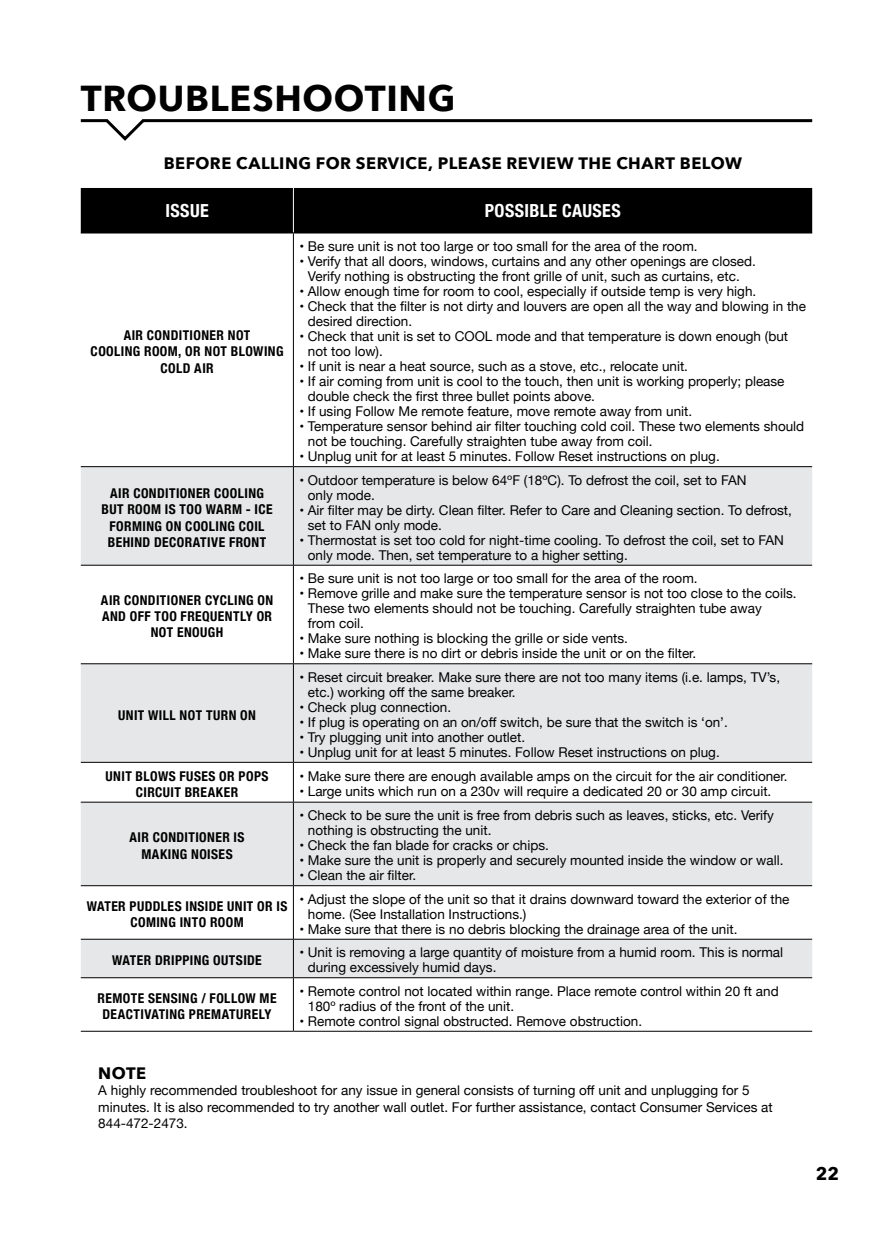
<style>
.page{position:relative;width:893px;height:1234px;background:#fff}
.page>*{position:absolute;margin:0;border:0;box-sizing:border-box;transform-origin:0 0}
.t1{font:700 36px "Avenir Next";letter-spacing:.02em;color:#000}
.t2{font:700 condensed 18px "Helvetica Neue";letter-spacing:.025em;color:#fff}
.t3{font:700 18px "Avenir Next";color:#000}
.t4{font:700 16.5px "Avenir Next";letter-spacing:.03em;color:#000}
.t5{font:13.5px/15px "Helvetica Neue";color:#000}
.t6{font:700 condensed 13.5px/16.2px "Helvetica Neue";letter-spacing:.03em;color:#000;text-align:center}
</style>
<div class="page">
<svg style="left:80px;top:119px;width:733px;height:22px"></svg>
<div style="left:81px;top:188px;width:731px;height:44px;background:#000"></div>
<svg style="left:81px;top:467px;width:731px;height:510px;fill:#e6e7e8"></svg>
<hr style="left:293px;top:188px;width:1px;height:44px;background:#fff">
<hr style="left:81px;top:232px;width:212px;height:1px;background:#000">
<hr style="left:293px;top:232px;width:519px;height:1px;background:#000">
<hr style="left:293px;top:233px;width:1px;height:233px;background:#000">
<hr style="left:81px;top:466px;width:212px;height:1px;background:#000">
<hr style="left:81px;top:564px;width:212px;height:1px;background:#000">
<hr style="left:81px;top:663px;width:212px;height:1px;background:#000">
<hr style="left:293px;top:466px;width:519px;height:1px;background:#000">
<hr style="left:293px;top:467px;width:1px;height:97px;background:#000">
<hr style="left:293px;top:564px;width:519px;height:1px;background:#000">
<hr style="left:293px;top:565px;width:1px;height:98px;background:#000">
<hr style="left:293px;top:663px;width:519px;height:1px;background:#000">
<hr style="left:293px;top:664px;width:1px;height:97px;background:#000">
<hr style="left:81px;top:761px;width:212px;height:1px;background:#000">
<hr style="left:293px;top:761px;width:519px;height:1px;background:#000">
<hr style="left:293px;top:762px;width:1px;height:39px;background:#000">
<hr style="left:81px;top:801px;width:212px;height:1px;background:#000">
<hr style="left:293px;top:801px;width:519px;height:1px;background:#000">
<hr style="left:293px;top:802px;width:1px;height:83px;background:#000">
<hr style="left:81px;top:885px;width:212px;height:1px;background:#000">
<hr style="left:293px;top:885px;width:519px;height:1px;background:#000">
<hr style="left:293px;top:885px;width:1px;height:53px;background:#000">
<hr style="left:81px;top:938px;width:212px;height:1px;background:#000">
<hr style="left:293px;top:938px;width:519px;height:1px;background:#000">
<hr style="left:293px;top:939px;width:1px;height:38px;background:#000">
<hr style="left:81px;top:977px;width:212px;height:1px;background:#000">
<hr style="left:293px;top:977px;width:519px;height:1px;background:#000">
<hr style="left:293px;top:977px;width:1px;height:53px;background:#000">
<hr style="left:81px;top:1030px;width:212px;height:1px;background:#000">
<hr style="left:293px;top:1030px;width:519px;height:1px;background:#000">
<h1 class="t1" style="left:81px;top:67px;width:376px">TROUBLESHOOTING</h1>
<p class="t4" style="left:164px;top:149px;width:580px">BEFORE CALLING FOR SERVICE, PLEASE REVIEW THE CHART BELOW</p>
<h2 class="t2" style="left:165px;top:196px;width:45px">ISSUE</h2>
<h2 class="t2" style="left:485px;top:196px;width:138px">POSSIBLE CAUSES</h2>
<p class="t6" style="left:91px;top:326px;width:194px">AIR CONDITIONER NOT<br>COOLING ROOM, OR NOT BLOWING<br>COLD AIR</p>
<p class="t6" style="left:102px;top:484px;width:173px">AIR CONDITIONER COOLING<br>BUT ROOM IS TOO WARM - ICE<br>FORMING ON COOLING COIL<br>BEHIND DECORATIVE FRONT</p>
<p class="t6" style="left:101px;top:590px;width:174px">AIR CONDITIONER CYCLING ON<br>AND OFF TOO FREQUENTLY OR<br>NOT ENOUGH</p>
<p class="t6" style="left:118px;top:705px;width:139px">UNIT WILL NOT TURN ON</p>
<p class="t5" style="left:299px;top:239px;width:400px">• Be sure unit is not too large or too small for the area of the room.</p>
<p class="t5" style="left:299px;top:254px;width:458px;text-align:center">• Verify that all doors, windows, curtains and any other openings are closed.<br>Verify nothing is obstructing the front grille of unit, such as curtains, etc.</p>
<p class="t5" style="left:299px;top:284px;width:458px">• Allow enough time for room to cool, especially if outside temp is very high.</p>
<p class="t5" style="left:308px;top:299px;width:500px;text-indent:-9px">• Check that the filter is not dirty and louvers are open all the way and blowing in the desired direction.</p>
<p class="t5" style="left:308px;top:329px;width:482px;text-indent:-9px">• Check that unit is set to COOL mode and that temperature is down enough (but not too low).</p>
<p class="t5" style="left:299px;top:359px;width:390px">• If unit is near a heat source, such as a stove, etc., relocate unit.</p>
<p class="t5" style="left:308px;top:374px;width:478px;text-indent:-9px">• If air coming from unit is cool to the touch, then unit is working properly; please double check the first three bullet points above.</p>
<p class="t5" style="left:299px;top:404px;width:394px">• If using Follow Me remote feature, move remote away from unit.</p>
<p class="t5" style="left:308px;top:419px;width:498px;text-indent:-9px">• Temperature sensor behind air filter touching cold coil. These two elements should not be touching. Carefully straighten tube away from coil.</p>
<p class="t5" style="left:299px;top:449px;width:422px">• Unplug unit for at least 5 minutes. Follow Reset instructions on plug.</p>
<p class="t5" style="left:308px;top:473px;width:440px;text-indent:-9px">• Outdoor temperature is below 64ºF (18ºC). To defrost the coil, set to FAN only mode.</p>
<p class="t5" style="left:308px;top:503px;width:486px;text-indent:-9px">• Air filter may be dirty. Clean filter. Refer to Care and Cleaning section. To defrost, set to FAN only mode.</p>
<p class="t5" style="left:308px;top:533px;width:478px;text-indent:-9px">• Thermostat is set too cold for night-time cooling. To defrost the coil, set to FAN only mode. Then, set temperature to a higher setting.</p>
<p class="t5" style="left:299px;top:571px;width:400px">• Be sure unit is not too large or too small for the area of the room.</p>
<p class="t5" style="left:308px;top:586px;width:490px;text-indent:-9px">• Remove grille and make sure the temperature sensor is not too close to the coils.<br>These two elements should not be touching. Carefully straighten tube away<br>from coil.</p>
<p class="t5" style="left:299px;top:631px;width:330px">• Make sure nothing is blocking the grille or side vents.</p>
<p class="t5" style="left:299px;top:646px;width:398px">• Make sure there is no dirt or debris inside the unit or on the filter.</p>
<p class="t5" style="left:308px;top:670px;width:474px;text-indent:-9px">• Reset circuit breaker. Make sure there are not too many items (i.e. lamps, TV’s, etc.) working off the same breaker.</p>
<p class="t5" style="left:299px;top:700px;width:153px">• Check plug connection.</p>
<p class="t5" style="left:299px;top:715px;width:430px">• If plug is operating on an on/off switch, be sure that the switch is ‘on’.</p>
<p class="t5" style="left:299px;top:730px;width:227px">• Try plugging unit into another outlet.</p>
<p class="t5" style="left:299px;top:745px;width:422px">• Unplug unit for at least 5 minutes. Follow Reset instructions on plug.</p>
<p class="t6" style="left:106px;top:766px;width:164px">UNIT BLOWS FUSES OR POPS<br>CIRCUIT BREAKER</p>
<p class="t5" style="left:299px;top:769px;width:490px">• Make sure there are enough available amps on the circuit for the air conditioner.</p>
<p class="t5" style="left:299px;top:784px;width:473px">• Large units which run on a 230v will require a dedicated 20 or 30 amp circuit.</p>
<p class="t6" style="left:130px;top:828px;width:116px">AIR CONDITIONER IS<br>MAKING NOISES</p>
<p class="t5" style="left:308px;top:808px;width:468px;text-indent:-9px">• Check to be sure the unit is free from debris such as leaves, sticks, etc. Verify nothing is obstructing the unit.</p>
<p class="t5" style="left:299px;top:838px;width:251px">• Check the fan blade for cracks or chips.</p>
<p class="t5" style="left:299px;top:853px;width:486px">• Make sure the unit is properly and securely mounted inside the window or wall.</p>
<p class="t5" style="left:299px;top:868px;width:118px">• Clean the air filter.</p>
<p class="t6" style="left:87px;top:896px;width:202px">WATER PUDDLES INSIDE UNIT OR IS<br>COMING INTO ROOM</p>
<p class="t5" style="left:308px;top:892px;width:483px;text-indent:-9px">• Adjust the slope of the unit so that it drains downward toward the exterior of the home. (See Installation Instructions.)</p>
<p class="t5" style="left:299px;top:922px;width:440px">• Make sure that there is no debris blocking the drainage area of the unit.</p>
<p class="t6" style="left:112px;top:950px;width:151px">WATER DRIPPING OUTSIDE</p>
<p class="t5" style="left:308px;top:945px;width:477px;text-indent:-9px">• Unit is removing a large quantity of moisture from a humid room. This is normal during excessively humid days.</p>
<p class="t6" style="left:98px;top:988px;width:180px">REMOTE SENSING / FOLLOW ME<br>DEACTIVATING PREMATURELY</p>
<p class="t5" style="left:308px;top:984px;width:472px;text-indent:-9px">• Remote control not located within range. Place remote control within 20 ft and<br>180º radius of the front of the unit.</p>
<p class="t5" style="left:299px;top:1014px;width:344px">• Remote control signal obstructed. Remove obstruction.</p>
<p class="t4" style="left:98px;top:1058px;width:49px">NOTE</p>
<p class="t5" style="left:98px;top:1082px;width:676px;line-height:16.2px">A highly recommended troubleshoot for any issue in general consists of turning off unit and unplugging for 5 minutes. It is also recommended to try another wall outlet. For further assistance, contact Consumer Services at<br>844-472-2473.</p>
<h2 class="t3" style="left:816px;top:1157px;width:25px">22</h2>
</div>
